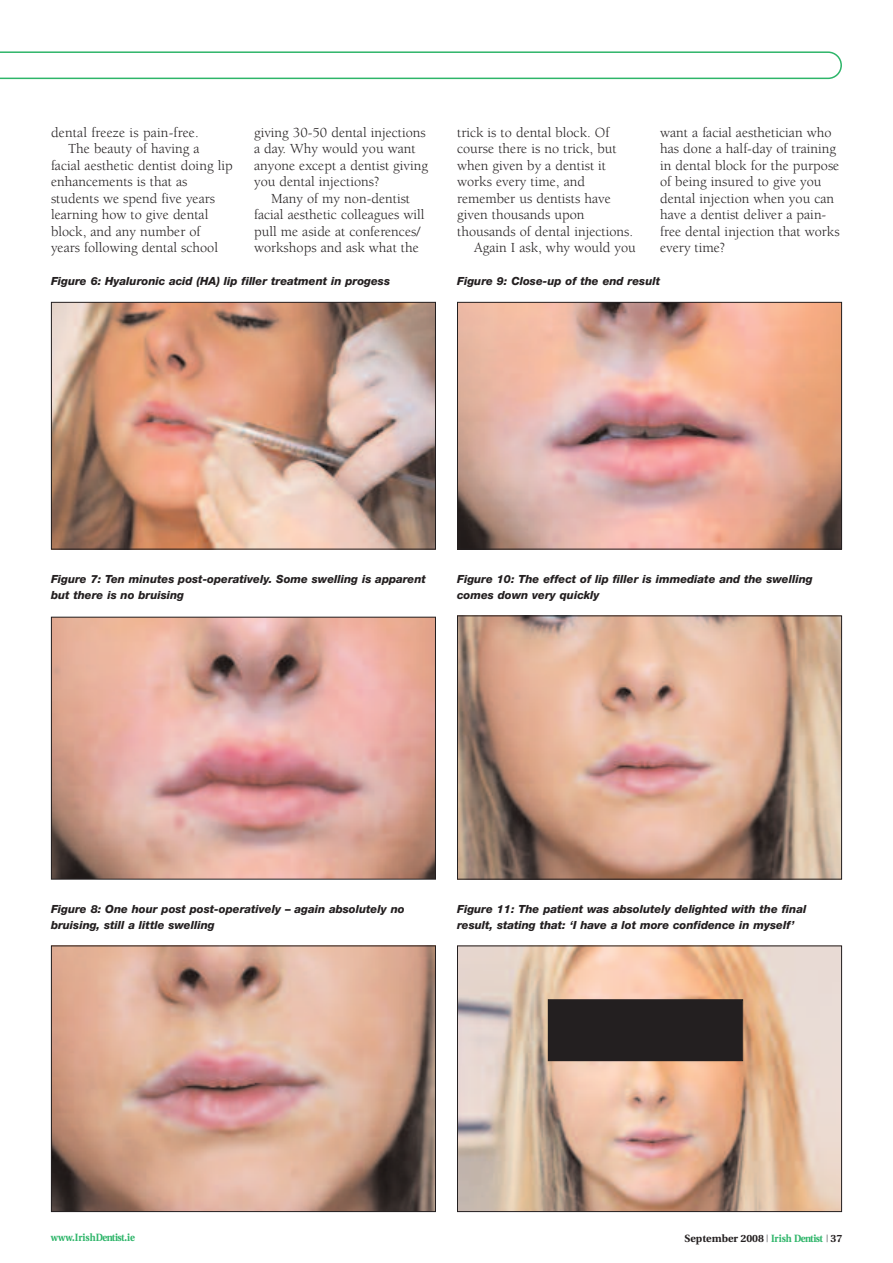
<style>
.page{position:relative;width:893px;height:1263px;background:#fff}
.page>*{position:absolute;margin:0;border:0;box-sizing:border-box;transform-origin:0 0}
.t1{font:14.25px/16.5px "Berkeley";color:#231f20}
.t2{font:italic 800 11.25px/16.5px "Helvetica Neue";color:#231f20}
.t3{font:700 10.5px "Utopia";color:#231f20}
.t4{font:700 10.5px "Utopia";letter-spacing:-.005em;color:#2db569;scale:.9 1}
.s1{color:#939598}
.s2{color:#2db569}
</style>
<div class="page">
<svg style="left:0;top:51px;width:842px;height:28px"></svg>
<img style="left:53px;top:304px;width:381px;height:243px">
<div style="left:51px;top:302px;width:385px;height:247px;border:1px solid #231f20"></div>
<img style="left:459px;top:304px;width:381px;height:243px">
<div style="left:457px;top:302px;width:385px;height:247px;border:1px solid #231f20"></div>
<img style="left:53px;top:619px;width:381px;height:258px">
<div style="left:51px;top:617px;width:385px;height:262px;border:1px solid #231f20"></div>
<img style="left:459px;top:617px;width:381px;height:260px">
<div style="left:457px;top:615px;width:385px;height:264px;border:1px solid #231f20"></div>
<img style="left:53px;top:947px;width:381px;height:263px">
<div style="left:51px;top:945px;width:385px;height:267px;border:1px solid #231f20"></div>
<img style="left:459px;top:947px;width:381px;height:263px">
<div style="left:457px;top:945px;width:385px;height:267px;border:1px solid #231f20"></div>
<div style="left:549px;top:1000px;width:193px;height:60px;background:#231f20"></div>
<div style="left:548px;top:999px;width:195px;height:62px;border:1px solid #231f20"></div>
<p class="t1" style="left:51px;top:125px;width:149px">dental freeze is pain-free.</p>
<p class="t1" style="left:68px;top:142px;width:133px">The beauty of having a</p>
<p class="t1" style="left:51px;top:158px;width:183px">facial aesthetic dentist doing lip</p>
<p class="t1" style="left:51px;top:175px;width:138px">enhancements is that as</p>
<p class="t1" style="left:51px;top:191px;width:166px">students we spend five years</p>
<p class="t1" style="left:51px;top:208px;width:159px">learning how to give dental</p>
<p class="t1" style="left:51px;top:224px;width:151px">block, and any number of</p>
<p class="t1" style="left:51px;top:241px;width:169px">years following dental school</p>
<p class="t1" style="left:254px;top:125px;width:176px">giving 30-50 dental injections a day. Why would you want anyone except a dentist giving you dental injections?</p>
<p class="t1" style="left:254px;top:191px;width:172px;text-align:center">Many of my non-dentist facial aesthetic colleagues will pull me aside at conferences/ workshops and ask what the</p>
<p class="t1" style="left:457px;top:125px;width:154px">trick is to dental block. Of</p>
<p class="t1" style="left:457px;top:142px;width:161px">course there is no trick, but</p>
<p class="t1" style="left:457px;top:158px;width:151px">when given by a dentist it</p>
<p class="t1" style="left:457px;top:175px;width:129px">works every time, and</p>
<p class="t1" style="left:457px;top:191px;width:155px">remember us dentists have</p>
<p class="t1" style="left:457px;top:208px;width:129px">given thousands upon</p>
<p class="t1" style="left:457px;top:224px;width:178px">thousands of dental injections.</p>
<p class="t1" style="left:474px;top:241px;width:163px">Again I ask, why would you</p>
<p class="t1" style="left:660px;top:125px;width:181px">want a facial aesthetician who has done a half-day of training in dental block for the purpose of being insured to give you dental injection when you can have a dentist deliver a pain&shy;free dental injection that works every time?</p>
<p class="t2" style="left:51px;top:274px;width:341px">Figure 6: Hyaluronic acid (HA) lip filler treatment in progess</p>
<p class="t2" style="left:457px;top:274px;width:204px">Figure 9: Close-up of the end result</p>
<p class="t2" style="left:51px;top:571px;width:376px">Figure 7: Ten minutes post-operatively. Some swelling is apparent but there is no bruising</p>
<p class="t2" style="left:457px;top:571px;width:357px">Figure 10: The effect of lip filler is immediate and the swelling comes down very quickly</p>
<p class="t2" style="left:51px;top:901px;width:355px">Figure 8: One hour post post-operatively – again absolutely no bruising, still a little swelling</p>
<p class="t2" style="left:457px;top:901px;width:351px">Figure 11: The patient was absolutely delighted with the final result, stating that: ‘I have a lot more confidence in myself’</p>
<p class="t4" style="left:51px;top:1233px;width:95px">www.IrishDentist.ie</p>
<p class="t3" style="left:685px;top:1234px;width:159px">September 2008 <span class="s1">|</span> <span class="s2">Irish Dentist</span> <span class="s1">|</span> 37</p>
</div>
